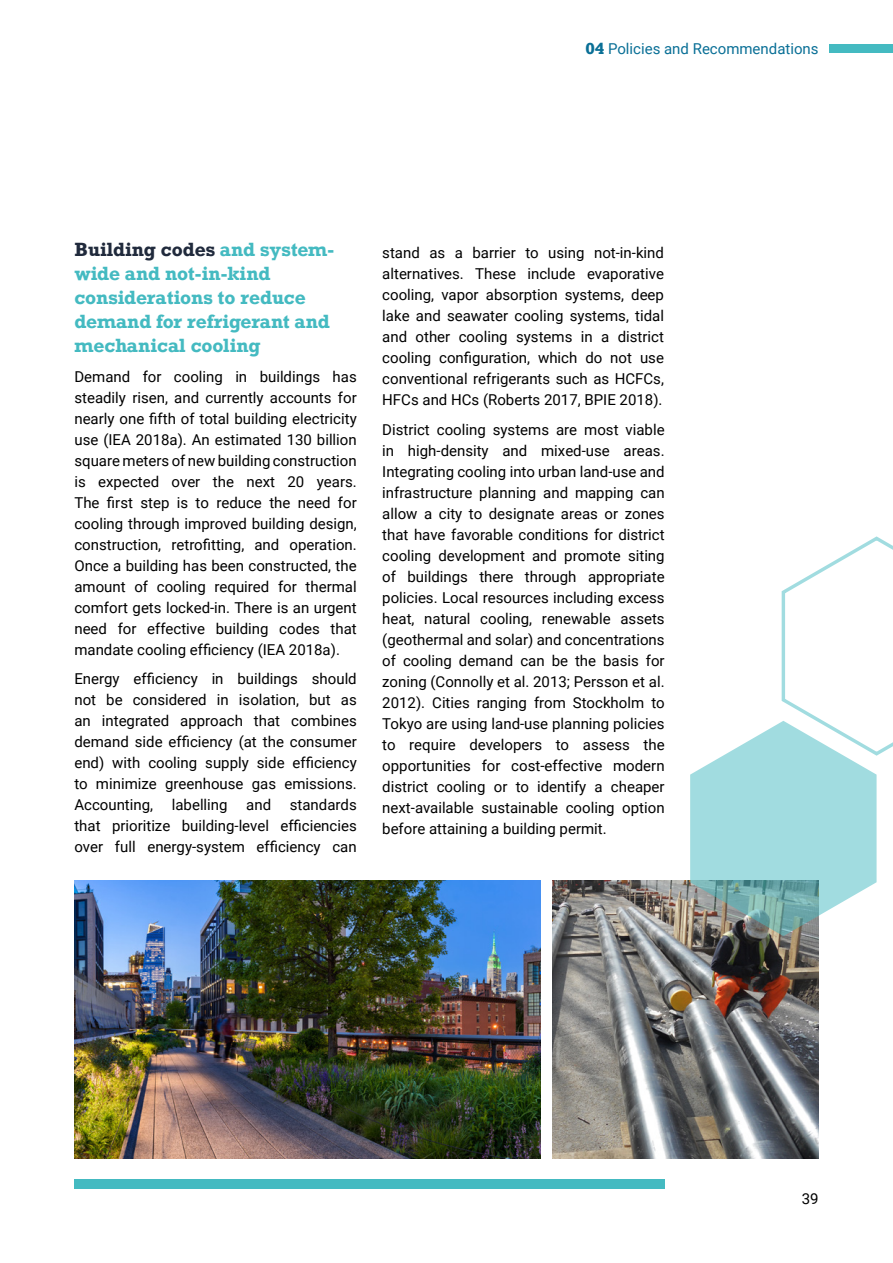
<style>
.page{position:relative;width:893px;height:1263px;background:#fff}
.page>*{position:absolute;margin:0;border:0;box-sizing:border-box;transform-origin:0 0}
.t1{font:700 18px/24px "Rockwell";letter-spacing:-.01em;color:#44bac1}
.t2{font:15px/21px "Roboto";color:#000;text-align:justify}
.t3{font:15px "Roboto";color:#096f96}
.s1{font-family:"Rockwell";font-weight:700}
.s2{color:#202a3c}
</style>
<div class="page">
<div style="left:74px;top:1179px;width:591px;height:9px;background:#44bac1"></div>
<div style="left:829px;top:45px;width:64px;height:8px;background:#44bac1"></div>
<img style="left:75px;top:881px;width:465px;height:278px">
<img style="left:553px;top:881px;width:266px;height:278px">
<svg style="left:690px;top:536px;width:203px;height:400px"></svg>
<p class="t3" style="left:585px;top:38px;width:235px"><span class="s1">04</span> Policies and Recommendations</p>
<p class="t1" style="left:74px;top:237px;width:261px"><span class="s2">Building codes</span> and system&shy;wide and not-in-kind considerations to reduce demand for refrigerant and mechanical cooling</p>
<p class="t2" style="left:74px;top:365px;width:284px">Demand for cooling in buildings has steadily risen, and currently accounts for nearly one fifth of total building electricity use (IEA 2018a). An estimated 130 billion square meters of new building construction is expected over the next 20 years.<br>The first step is to reduce the need for cooling through improved building design, construction, retrofitting, and operation.<br>Once a building has been constructed, the amount of cooling required for thermal comfort gets locked-in. There is an urgent need for effective building codes that mandate cooling efficiency (IEA 2018a).</p>
<p class="t2" style="left:74px;top:668px;width:284px">Energy efficiency in buildings should not be considered in isolation, but as an integrated approach that combines demand side efficiency (at the consumer end) with cooling supply side efficiency to minimize greenhouse gas emissions.<br>Accounting, labelling and standards that prioritize building-level efficiencies over full energy-system efficiency can</p>
<p class="t2" style="left:382px;top:242px;width:283px">stand as a barrier to using not-in-kind alternatives. These include evaporative cooling, vapor absorption systems, deep lake and seawater cooling systems, tidal and other cooling systems in a district cooling configuration, which do not use conventional refrigerants such as HCFCs, HFCs and HCs (Roberts 2017, BPIE 2018).</p>
<p class="t2" style="left:382px;top:418px;width:284px">District cooling systems are most viable in high-density and mixed-use areas.<br>Integrating cooling into urban land-use and infrastructure planning and mapping can allow a city to designate areas or zones that have favorable conditions for district cooling development and promote siting of buildings there through appropriate policies. Local resources including excess heat, natural cooling, renewable assets (geothermal and solar) and concentrations of cooling demand can be the basis for zoning (Connolly et al. 2013; Persson et al.<br>2012). Cities ranging from Stockholm to Tokyo are using land-use planning policies to require developers to assess the opportunities for cost-effective modern district cooling or to identify a cheaper next-available sustainable cooling option before attaining a building permit.</p>
<p class="t2" style="left:802px;top:1188px;width:18px">39</p>
</div>
